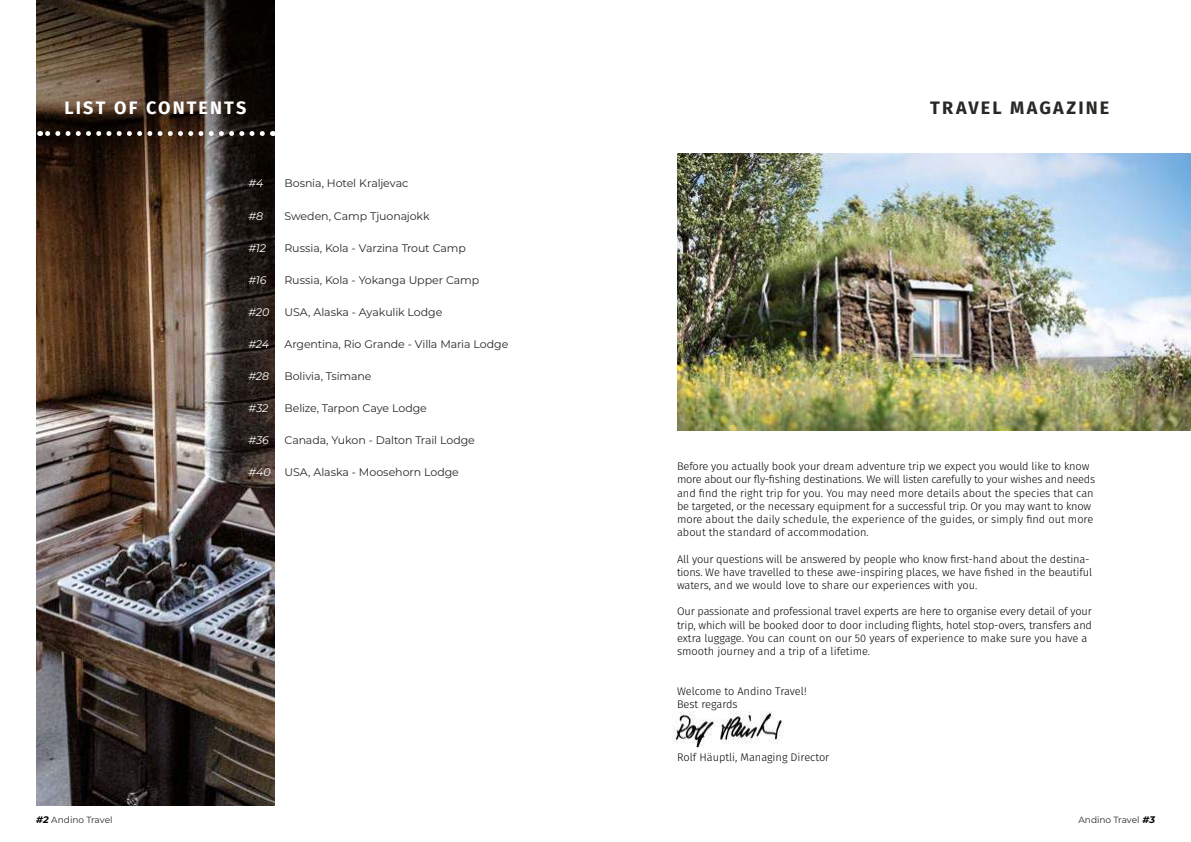
<style>
.page{position:relative;width:1191px;height:842px;background:#fff}
.page>*{position:absolute;margin:0;border:0;box-sizing:border-box;transform-origin:0 0}
.t1{font:700 18px "Fira Sans";letter-spacing:.115em;color:#fff}
.t2{font:700 18px "Fira Sans";letter-spacing:.12em;color:#282827}
.t3{font:300 11px/13.2px "Fira Sans";letter-spacing:-.01em;color:#000}
.t4{font:11px "Montserrat";letter-spacing:-.01em;color:#282827}
.t5{font:italic 11px "Montserrat";letter-spacing:-.005em;color:#fff}
.t6{font:9px "Montserrat";color:#282827}
.s1{font-style:italic;color:#fff}
.s2{font-weight:700;font-style:italic;font-size:9.5px;color:#000}
</style>
<div class="page">
<img style="left:677px;top:153px;width:514px;height:277px">
<img style="left:36px;top:0;width:239px;height:806px">
<img style="left:672px;top:712px;width:112px;height:35px">
<svg style="left:40px;top:131px;width:222px;height:5px"></svg>
<h1 class="t1" style="left:65px;top:92px;width:183px">LIST OF CONTENTS</h1>
<p class="t5" style="left:248px;top:176px;width:16px">#4</p>
<p class="t4" style="left:284px;top:176px;width:125px">Bosnia, Hotel Kraljevac</p>
<p class="t5" style="left:248px;top:208px;width:16px">#8</p>
<p class="t4" style="left:284px;top:208px;width:147px">Sweden, Camp Tjuonajokk</p>
<p class="t5" style="left:248px;top:240px;width:19px">#12</p>
<p class="t4" style="left:284px;top:240px;width:183px">Russia, Kola - Varzina Trout Camp</p>
<p class="t5" style="left:248px;top:272px;width:20px">#16</p>
<p class="t4" style="left:284px;top:272px;width:196px">Russia, Kola - Yokanga Upper Camp</p>
<p class="t5" style="left:248px;top:304px;width:23px">#20</p>
<p class="t4" style="left:284px;top:304px;width:159px">USA, Alaska - Ayakulik Lodge</p>
<p class="t5" style="left:248px;top:336px;width:22px">#24</p>
<p class="t4" style="left:284px;top:336px;width:225px">Argentina, Rio Grande - Villa Maria Lodge</p>
<p class="t5" style="left:248px;top:368px;width:22px">#28</p>
<p class="t4" style="left:284px;top:368px;width:88px">Bolivia, Tsimane</p>
<p class="t5" style="left:248px;top:400px;width:21px">#32</p>
<p class="t4" style="left:284px;top:400px;width:144px">Belize, Tarpon Caye Lodge</p>
<p class="t5" style="left:248px;top:432px;width:22px">#36</p>
<p class="t4" style="left:284px;top:432px;width:192px">Canada, Yukon - Dalton Trail Lodge</p>
<p class="t4" style="left:248px;top:464px;width:212px"><span class="s1">#40</span> USA, Alaska - Moosehorn Lodge</p>
<h1 class="t2" style="left:930px;top:92px;width:181px">TRAVEL MAGAZINE</h1>
<p class="t3" style="left:677px;top:460px;width:419px">Before you actually book your dream adventure trip we expect you would like to know more about our fly-fishing destinations. We will listen carefully to your wishes and needs and find the right trip for you. You may need more details about the species that can be targeted, or the necessary equipment for a successful trip. Or you may want to know more about the daily schedule, the experience of the guides, or simply find out more about the standard of accommodation.</p>
<p class="t3" style="left:677px;top:552px;width:417px">All your questions will be answered by people who know first-hand about the destina&shy;tions. We have travelled to these awe-inspiring places, we have fished in the beautiful waters, and we would love to share our experiences with you.</p>
<p class="t3" style="left:677px;top:605px;width:416px">Our passionate and professional travel experts are here to organise every detail of your trip, which will be booked door to door including flights, hotel stop-overs, transfers and extra luggage. You can count on our 50 years of experience to make sure you have a smooth journey and a trip of a lifetime.</p>
<p class="t3" style="left:677px;top:684px;width:131px">Welcome to Andino Travel!<br>Best regards</p>
<p class="t3" style="left:677px;top:750px;width:154px">Rolf Häuptli, Managing Director</p>
<p class="t6" style="left:36px;top:814px;width:78px"><span class="s2">#2</span> Andino Travel</p>
<p class="t6" style="left:1078px;top:814px;width:78px">Andino Travel <span class="s2">#3</span></p>
</div>
